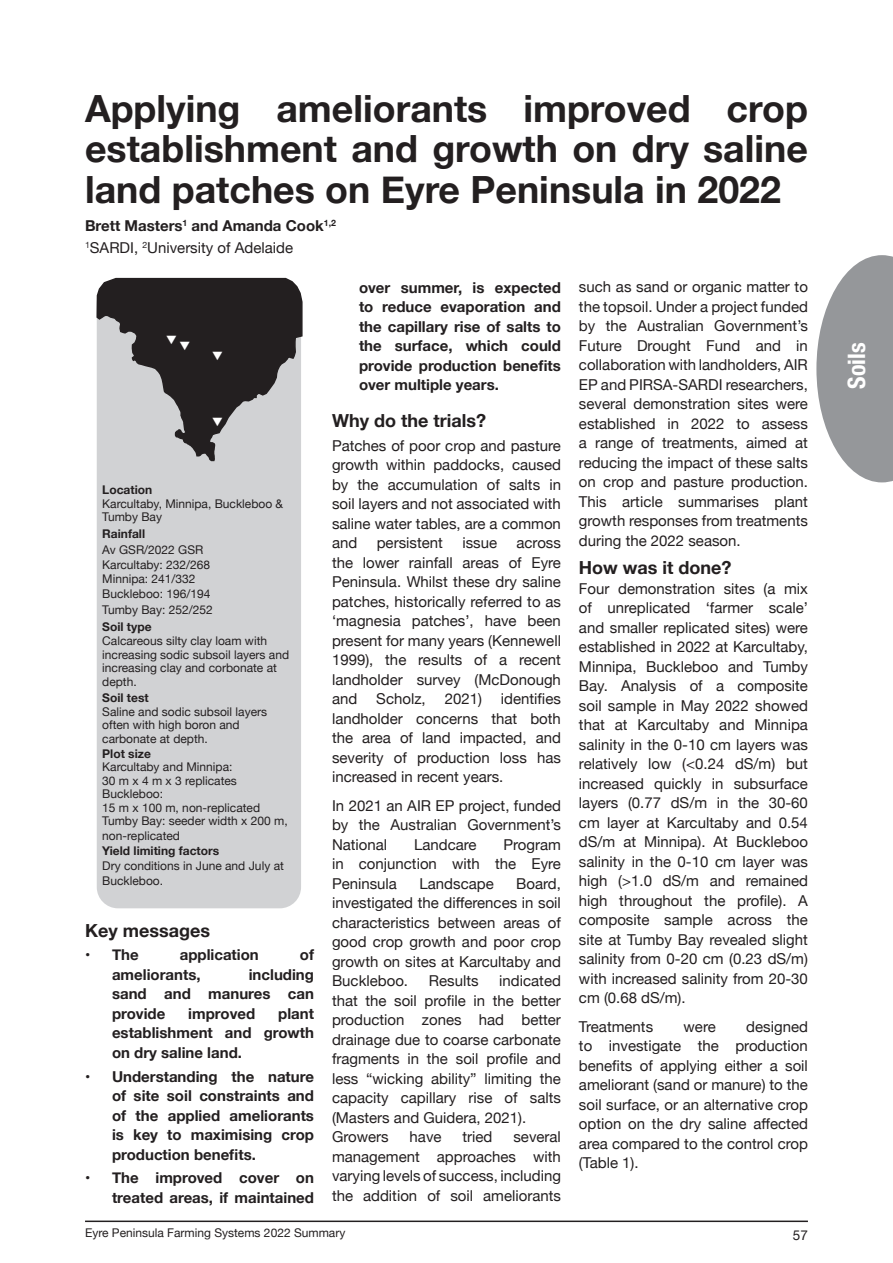
<style>
.page{position:relative;width:893px;height:1263px;background:#fff}
.page>*{position:absolute;margin:0;border:0;box-sizing:border-box;transform-origin:0 0}
.t1{font:700 37.5px/40.5px "Helvetica Neue";color:#231f20;text-align:justify}
.t2{font:700 condensed 24px "Helvetica Neue";color:#fff}
.t3{font:700 18px "Helvetica Neue";color:#231f20}
.t4{font:15px/19.5px "Helvetica Neue";color:#231f20;text-align:justify}
.t5{font:700 15px/19.5px "Helvetica Neue";color:#231f20;text-align:justify}
.t6{font:13.5px "Helvetica Neue";color:#231f20}
.t7{font:12px/13.5px "Helvetica Neue";color:#231f20}
.t8{font:700 12px "Helvetica Neue";color:#231f20}
</style>
<div class="page">
<hr style="left:85px;top:1220px;width:723px;height:2px;background:#231f20">
<div style="left:97px;top:282px;width:204px;height:626px;background:#d1d2d4;border-radius:21px"></div>
<svg style="left:816px;top:255px;width:77px;height:227px"></svg>
<svg style="left:96px;top:277px;width:207px;height:185px"></svg>
<p class="t1" style="left:85px;top:89px;width:724px">Applying ameliorants improved crop establishment and growth on dry saline land patches on Eyre Peninsula in 2022</p>
<p class="t5" style="left:85px;top:216px;width:252px">Brett Masters<sup>1</sup> and Amanda Cook<sup>1,2</sup></p>
<p class="t4" style="left:85px;top:239px;width:210px"><sup>1</sup>SARDI, <sup>2</sup>University of Adelaide</p>
<p class="t8" style="left:102px;top:481px;width:51px">Location</p>
<p class="t7" style="left:102px;top:498px;width:182px">Karcultaby, Minnipa, Buckleboo &amp;<br>Tumby Bay</p>
<p class="t8" style="left:102px;top:524px;width:44px">Rainfall</p>
<p class="t7" style="left:102px;top:544px;width:103px">Av GSR/2022 GSR</p>
<p class="t7" style="left:102px;top:558px;width:110px">Karcultaby: 232/268</p>
<p class="t7" style="left:102px;top:573px;width:95px">Minnipa: 241/332</p>
<p class="t7" style="left:102px;top:588px;width:110px">Buckleboo: 196/194</p>
<p class="t7" style="left:102px;top:604px;width:112px">Tumby Bay: 252/252</p>
<p class="t8" style="left:102px;top:617px;width:51px">Soil type</p>
<p class="t7" style="left:102px;top:635px;width:188px">Calcareous silty clay loam with increasing sodic subsoil layers and increasing clay and corbonate at depth.</p>
<p class="t8" style="left:102px;top:688px;width:48px">Soil test</p>
<p class="t7" style="left:102px;top:705px;width:166px">Saline and sodic subsoil layers often with high boron and carbonate at depth.</p>
<p class="t8" style="left:102px;top:744px;width:50px">Plot size</p>
<p class="t7" style="left:102px;top:761px;width:132px">Karcultaby and Minnipa:</p>
<p class="t7" style="left:102px;top:774px;width:136px">30 m x 4 m x 3 replicates</p>
<p class="t7" style="left:102px;top:788px;width:62px">Buckleboo:</p>
<p class="t7" style="left:102px;top:801px;width:159px">15 m x 100 m, non-replicated</p>
<p class="t7" style="left:102px;top:814px;width:187px;line-height:15px">Tumby Bay: seeder width x 200 m, non-replicated</p>
<p class="t8" style="left:102px;top:841px;width:119px">Yield limiting factors</p>
<p class="t7" style="left:102px;top:859px;width:183px;line-height:15px">Dry conditions in June and July at<br>Buckleboo.</p>
<p class="t3" style="left:85px;top:916px;width:126px">Key messages</p>
<p class="t5" style="left:85px;top:945px;width:55px">• The</p>
<p class="t5" style="left:180px;top:945px;width:81px">application</p>
<p class="t5" style="left:300px;top:945px;width:16px">of</p>
<p class="t5" style="left:112px;top:965px;width:90px">ameliorants,</p>
<p class="t5" style="left:112px;top:965px;width:203px;text-indent:137px">including sand and manures can provide</p>
<p class="t5" style="left:112px;top:1004px;width:203px;text-indent:166px">plant establishment and growth on dry saline land.</p>
<p class="t5" style="left:112px;top:1067px;width:203px;text-indent:-27px">• Understanding the nature of site soil constraints and of the applied ameliorants is key to maximising crop production benefits.</p>
<p class="t5" style="left:85px;top:1168px;width:230px;text-align:right">• The improved cover on treated areas, if maintained</p>
<p class="t5" style="left:188px;top:1004px;width:68px">improved</p>
<p class="t5" style="left:359px;top:278px;width:203px">over summer, is expected to reduce evaporation and the capillary rise of salts to the surface, which could provide production benefits over multiple years.</p>
<p class="t3" style="left:332px;top:406px;width:155px">Why do the trials?</p>
<p class="t4" style="left:332px;top:437px;width:230px">Patches of poor crop and pasture growth within paddocks, caused by the accumulation of salts in soil layers and not associated with saline water tables, are a common and</p>
<p class="t4" style="left:377px;top:534px;width:68px">persistent</p>
<p class="t4" style="left:462px;top:534px;width:36px">issue</p>
<p class="t4" style="left:332px;top:534px;width:230px;text-indent:184px">across the lower rainfall areas of Eyre Peninsula. Whilst these dry saline patches, historically referred to as ‘magnesia patches’, have been present for many years (Kennewell 1999), the results of a recent landholder survey (McDonough and</p>
<p class="t4" style="left:376px;top:690px;width:51px">Scholz,</p>
<p class="t4" style="left:445px;top:690px;width:39px">2021)</p>
<p class="t4" style="left:332px;top:690px;width:230px;text-indent:169px">identifies landholder concerns that both the area of land impacted, and severity of production loss has increased in recent years.</p>
<p class="t4" style="left:332px;top:797px;width:230px">In 2021 an AIR EP project, funded by the Australian Government’s National</p>
<p class="t4" style="left:332px;top:836px;width:230px;text-indent:171px">Program in conjunction with the Eyre Peninsula</p>
<p class="t4" style="left:414px;top:836px;width:64px">Landcare</p>
<p class="t4" style="left:332px;top:875px;width:230px;text-indent:184px">Board, investigated the differences in soil characteristics between areas of good crop growth and poor crop growth on sites at Karcultaby and Buckleboo.</p>
<p class="t4" style="left:420px;top:875px;width:76px">Landscape</p>
<p class="t4" style="left:332px;top:972px;width:230px;text-indent:167px">indicated that the soil profile in the better production zones had better drainage due to coarse carbonate fragments in the soil profile and less “wicking ability” limiting the capacity capillary rise of salts (Masters and Guidera, 2021).</p>
<p class="t4" style="left:332px;top:1128px;width:58px">Growers</p>
<p class="t4" style="left:410px;top:1128px;width:33px">have</p>
<p class="t4" style="left:462px;top:1128px;width:32px">tried</p>
<p class="t4" style="left:429px;top:972px;width:51px">Results</p>
<p class="t4" style="left:332px;top:1128px;width:230px;text-indent:181px">several management approaches with varying levels of success, including the addition of soil ameliorants</p>
<p class="t4" style="left:579px;top:278px;width:230px">such as sand or organic matter to the topsoil. Under a project funded by the Australian Government’s Future Drought Fund and in collaboration with landholders, AIR EP and PIRSA-SARDI researchers, several demonstration sites were established in 2022 to assess a range of treatments, aimed at reducing the impact of these salts on crop and pasture production.<br>This article summarises plant growth responses from treatments during the 2022 season.</p>
<p class="t3" style="left:579px;top:554px;width:154px">How was it done?</p>
<p class="t4" style="left:579px;top:579px;width:230px">Four demonstration sites (a mix of unreplicated ‘farmer scale’ and smaller replicated sites) were established in 2022 at Karcultaby, Minnipa, Buckleboo and Tumby Bay. Analysis of a composite soil sample in May 2022 showed that at Karcultaby and Minnipa salinity in the 0-10 cm layers was relatively low (&lt;0.24 dS/m) but increased quickly in subsurface layers (0.77 dS/m in the 30-60 cm layer at Karcultaby and 0.54 dS/m at Minnipa). At Buckleboo salinity in the 0-10 cm layer was high (&gt;1.0 dS/m and remained high throughout the profile). A composite sample across the site at Tumby Bay revealed slight salinity from 0-20 cm (0.23 dS/m) with increased salinity from 20-30 cm (0.68 dS/m).</p>
<p class="t4" style="left:579px;top:1017px;width:76px">Treatments</p>
<p class="t4" style="left:684px;top:1017px;width:34px">were</p>
<p class="t4" style="left:579px;top:1017px;width:230px;text-indent:167px">designed to investigate the production benefits of applying either a soil ameliorant (sand or manure) to the soil surface, or an alternative crop option on the dry saline affected area compared to the control crop (Table 1).</p>
<p class="t7" style="left:85px;top:1227px;width:262px">Eyre Peninsula Farming Systems 2022 Summary</p>
<p class="t6" style="left:793px;top:1225px;width:17px">57</p>
<p class="t2" style="left:837px;top:389px;width:48px;rotate:-90deg">Soils</p>
</div>
